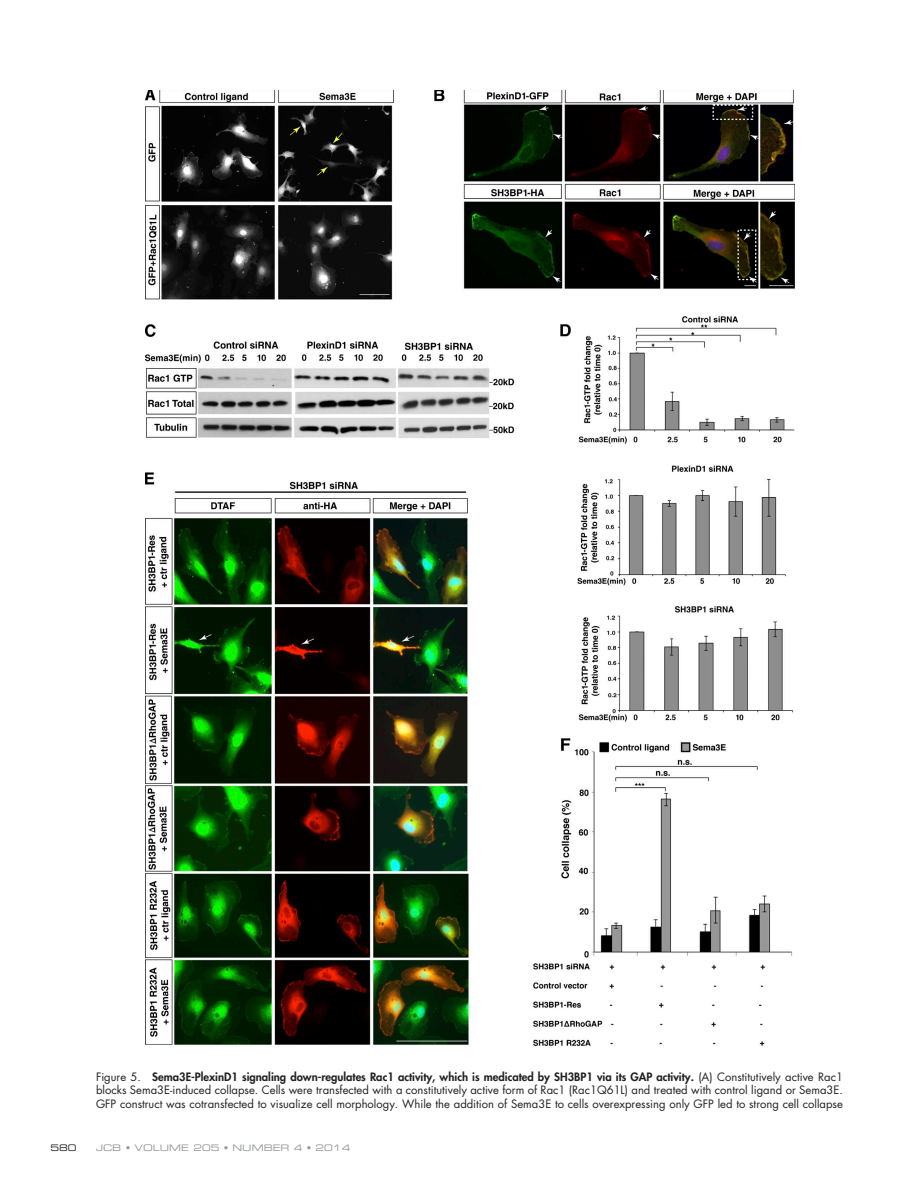
<style>
.page{position:relative;width:918px;height:1188px;background:#fff}
.page>*{position:absolute;margin:0;border:0;box-sizing:border-box;transform-origin:0 0}
.t1{font:11.25px/13.5px "Futura Std";color:#231f20;text-align:justify}
.t2{font:9px "Eurostile LT Std Ex 2";color:#949698}
.t3{font:9px "Eurostile LT Std Ex 2";color:#231f20}
.s1{font-weight:800}
</style>
<div class="page">
<img style="left:146px;top:90px;width:649px;height:956px">
<p class="t1" style="left:96px;top:1070px;width:748px">Figure 5. <span class="s1">Sema3E-PlexinD1 signaling down-regulates Rac1 activity, which is medicated by SH3BP1 via its GAP activity.</span> (A) Constitutively active Rac1 blocks Sema3E-induced collapse. Cells were transfected with a constitutively active form of Rac1 (Rac1Q61L) and treated with control ligand or Sema3E.<br>GFP construct was cotransfected to visualize cell morphology. While the addition of Sema3E to cells overexpressing only GFP led to strong cell collapse</p>
<p class="t3" style="left:50px;top:1142px;width:28px">580</p>
<p class="t2" style="left:96px;top:1142px;width:256px">JCB • VOLUME 205 • NUMBER 4 • 2014</p>
</div>
